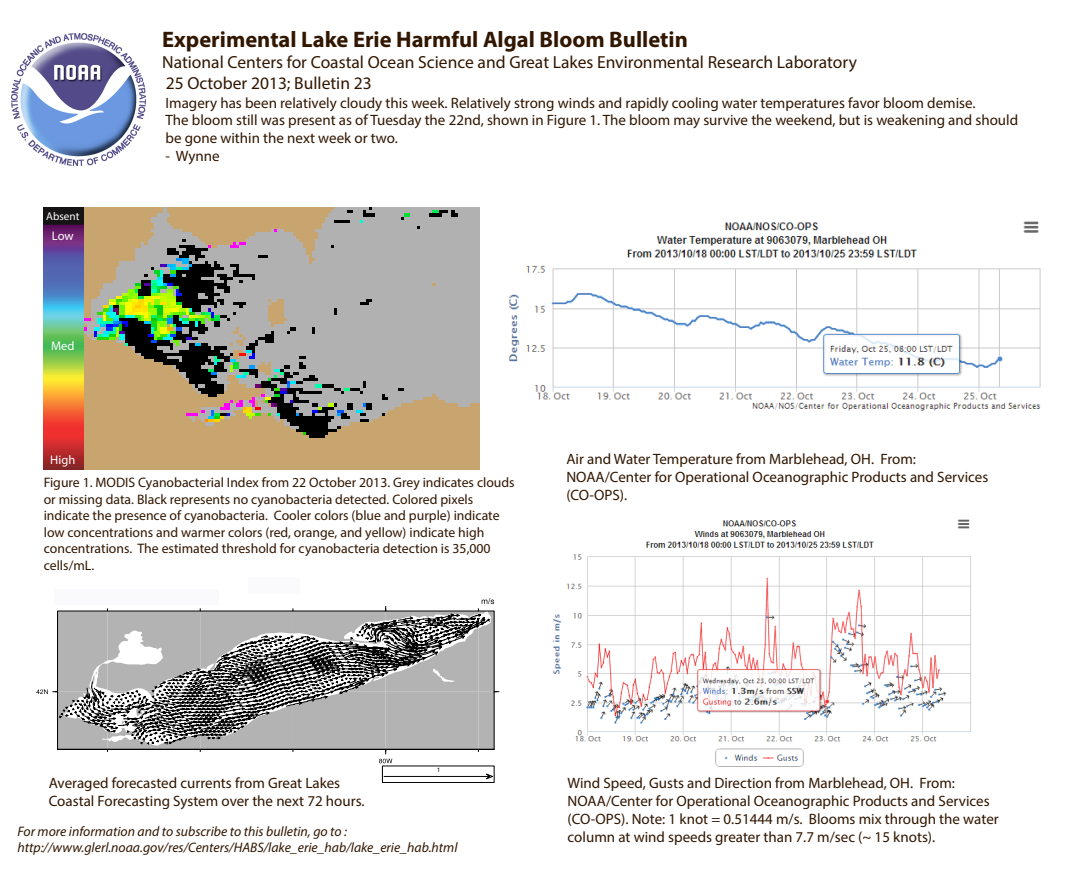
<style>
.page{position:relative;width:1068px;height:873px;background:#fff}
.page>*{position:absolute;margin:0;border:0;box-sizing:border-box;transform-origin:0 0}
.t1{font:700 22.5px "Myriad Pro";color:#311600}
.t2{font:17.5px "Myriad Pro";color:#311600}
.t3{font:15px/18px "Myriad Pro";color:#311600}
.t4{font:13.75px/16.5px "Myriad Pro";color:#311600}
.t5{font:italic 13.75px/16.5px "Myriad Pro";color:#311600}
.t6{font:12.5px "Myriad Pro";color:#fff}
.t7{font:11.25px "Myriad Pro";color:#fff}
</style>
<div class="page">
<img style="left:11px;top:34px;width:134px;height:132px">
<img style="left:508px;top:221px;width:533px;height:190px">
<img style="left:552px;top:519px;width:419px;height:248px">
<svg style="left:36px;top:598px;width:463px;height:184px"></svg>
<div style="left:248px;top:576px;width:52px;height:17px;background:#fafafc"></div>
<div style="left:54px;top:589px;width:165px;height:15px;background:#fafafc"></div>
<img style="left:83px;top:208px;width:396px;height:261px">
<img style="left:44px;top:208px;width:39px;height:261px">
<h1 class="t1" style="left:162px;top:24px;width:527px">Experimental Lake Erie Harmful Algal Bloom Bulletin</h1>
<p class="t2" style="left:162px;top:51px;width:696px">National Centers for Coastal Ocean Science and Great Lakes Environmental Research Laboratory</p>
<p class="t6" style="left:55px;top:206px;width:23px">Low</p>
<p class="t7" style="left:46px;top:209px;width:35px">Absent</p>
<p class="t6" style="left:52px;top:228px;width:23px">Low</p>
<p class="t6" style="left:51px;top:338px;width:25px">Med</p>
<p class="t2" style="left:166px;top:72px;width:207px">25 October 2013; Bulletin 23</p>
<p class="t3" style="left:165px;top:93px;width:854px">Imagery has been relatively cloudy this week. Relatively strong winds and rapidly cooling water temperatures favor bloom demise.<br>The bloom still was present as of Tuesday the 22nd, shown in Figure 1. The bloom may survive the weekend, but is weakening and should be gone within the next week or two.</p>
<p class="t3" style="left:165px;top:147px;width:56px">- Wynne</p>
<p class="t6" style="left:50px;top:451px;width:27px">High</p>
<p class="t4" style="left:44px;top:474px;width:472px">Figure 1. MODIS Cyanobacterial Index from 22 October 2013. Grey indicates clouds or missing data. Black represents no cyanobacteria detected. Colored pixels indicate the presence of cyanobacteria. Cooler colors (blue and purple) indicate low concentrations and warmer colors (red, orange, and yellow) indicate high concentrations. The estimated threshold for cyanobacteria detection is 35,000 cells/mL.</p>
<p class="t3" style="left:566px;top:449px;width:423px">Air and Water Temperature from Marblehead, OH. From:<br>NOAA/Center for Operational Oceanographic Products and Services (CO-OPS).</p>
<p class="t3" style="left:49px;top:773px;width:317px">Averaged forecasted currents from Great Lakes<br>Coastal Forecasting System over the next 72 hours.</p>
<p class="t5" style="left:18px;top:822px;width:441px">For more information and to subscribe to this bulletin, go to : http://www.glerl.noaa.gov/res/Centers/HABS/lake_erie_hab/lake_erie_hab.html</p>
<p class="t3" style="left:568px;top:774px;width:432px">Wind Speed, Gusts and Direction from Marblehead, OH. From:<br>NOAA/Center for Operational Oceanographic Products and Services (CO-OPS). Note: 1 knot = 0.51444 m/s. Blooms mix through the water column at wind speeds greater than 7.7 m/sec (~ 15 knots).</p>
</div>
